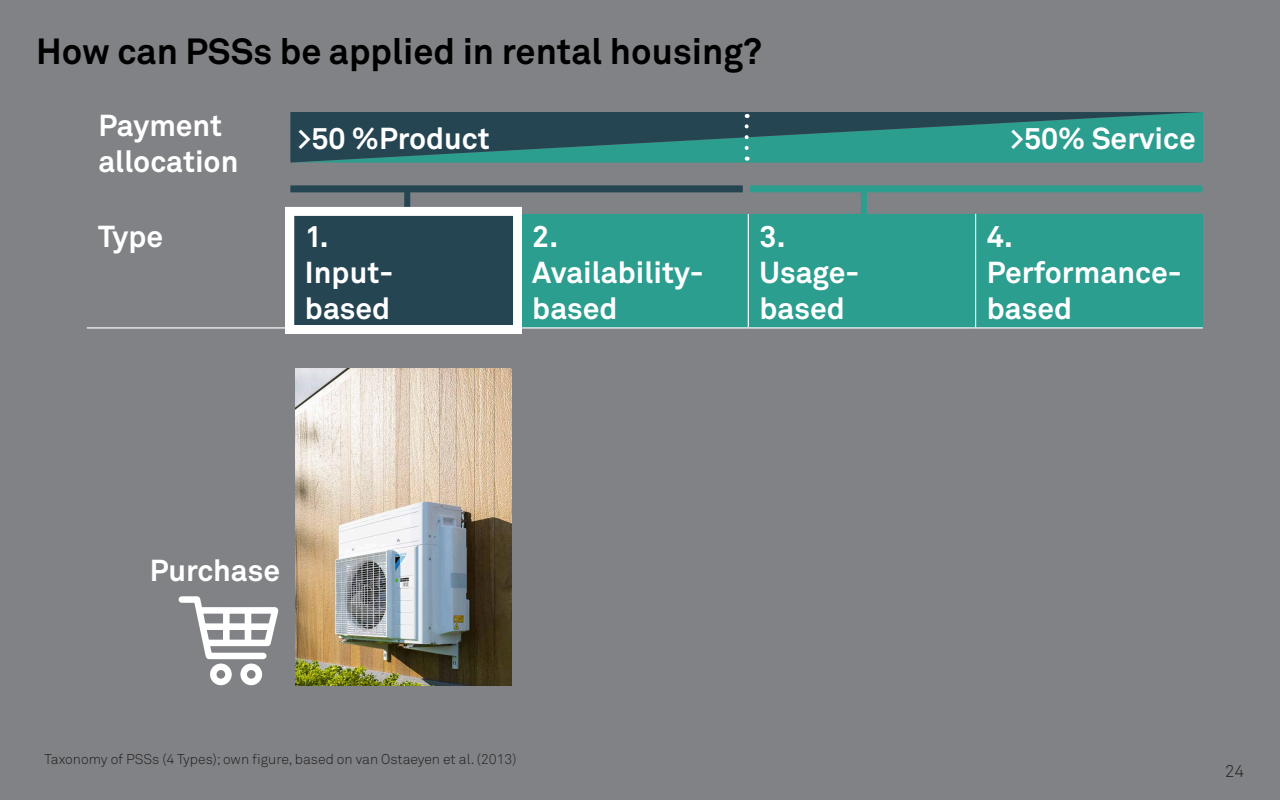
<style>
.page{position:relative;width:1280px;height:800px;background:#808285}
.page>*{position:absolute;margin:0;border:0;box-sizing:border-box;transform-origin:0 0}
._1_Chapter_Titles{font:700 36px "Akkurat Pro";color:#000}
.Body_Text-White{font:700 30px/36px "Akkurat Pro";color:#fff}
.t1{font:17px "Akkurat Light Pro";color:#231f20}
.Figure_Description{font:14px "Akkurat Light Pro";color:#231f20}
</style>
<div class="page">
<div style="left:526px;top:214px;width:677px;height:113px;background:#2c9e8f"></div>
<hr style="left:748px;top:214px;width:1px;height:113px;background:#fff">
<hr style="left:975px;top:214px;width:1px;height:113px;background:#fff">
<hr style="left:87px;top:327px;width:207px;height:2px;background:#fff">
<hr style="left:521px;top:327px;width:227px;height:2px;background:#fff">
<hr style="left:748px;top:327px;width:228px;height:2px;background:#fff">
<hr style="left:976px;top:327px;width:227px;height:2px;background:#fff">
<svg style="left:290px;top:112px;width:913px;height:51px;background:#2a7170"></svg>
<div style="left:750px;top:185px;width:452px;height:7px;background:#2c9e8f"></div>
<div style="left:290px;top:185px;width:453px;height:7px;background:#264552"></div>
<div style="left:404px;top:189px;width:6px;height:25px;background:#264552"></div>
<div style="left:861px;top:189px;width:6px;height:25px;background:#2c9e8f"></div>
<svg style="left:745px;top:114px;width:4px;height:34px"></svg>
<svg style="left:280px;top:202px;width:246px;height:132px;background:#546c76"></svg>
<svg style="left:178px;top:596px;width:101px;height:89px"></svg>
<img style="left:295px;top:368px;width:217px;height:318px">
<p class="_1_Chapter_Titles" style="left:36px;top:29px;width:727px">How can PSSs be applied in rental housing?</p>
<p class="Body_Text-White" style="left:98px;top:107px;width:141px">Payment allocation</p>
<p class="Body_Text-White" style="left:297px;top:121px;width:194px">&gt;50 %Product</p>
<p class="Body_Text-White" style="left:1010px;top:121px;width:187px">&gt;50% Service</p>
<p class="Body_Text-White" style="left:98px;top:218px;width:66px">Type</p>
<p class="Body_Text-White" style="left:305px;top:218px;width:25px">1.</p>
<p class="Body_Text-White" style="left:305px;top:254px;width:90px">Input-</p>
<p class="Body_Text-White" style="left:305px;top:290px;width:87px">based</p>
<p class="Body_Text-White" style="left:532px;top:218px;width:27px">2.</p>
<p class="Body_Text-White" style="left:532px;top:254px;width:173px">Availability&shy;based</p>
<p class="Body_Text-White" style="left:760px;top:218px;width:27px">3.</p>
<p class="Body_Text-White" style="left:760px;top:254px;width:101px">Usage-</p>
<p class="Body_Text-White" style="left:760px;top:290px;width:87px">based</p>
<p class="Body_Text-White" style="left:987px;top:218px;width:196px">4.<br>Performance&shy;based</p>
<p class="Body_Text-White" style="left:150px;top:553px;width:132px">Purchase</p>
<p class="Figure_Description" style="left:45px;top:751px;width:474px">Taxonomy of PSSs (4 Types); own figure, based on van Ostaeyen et al. (2013)</p>
<p class="t1" style="left:1225px;top:761px;width:21px">24</p>
</div>
